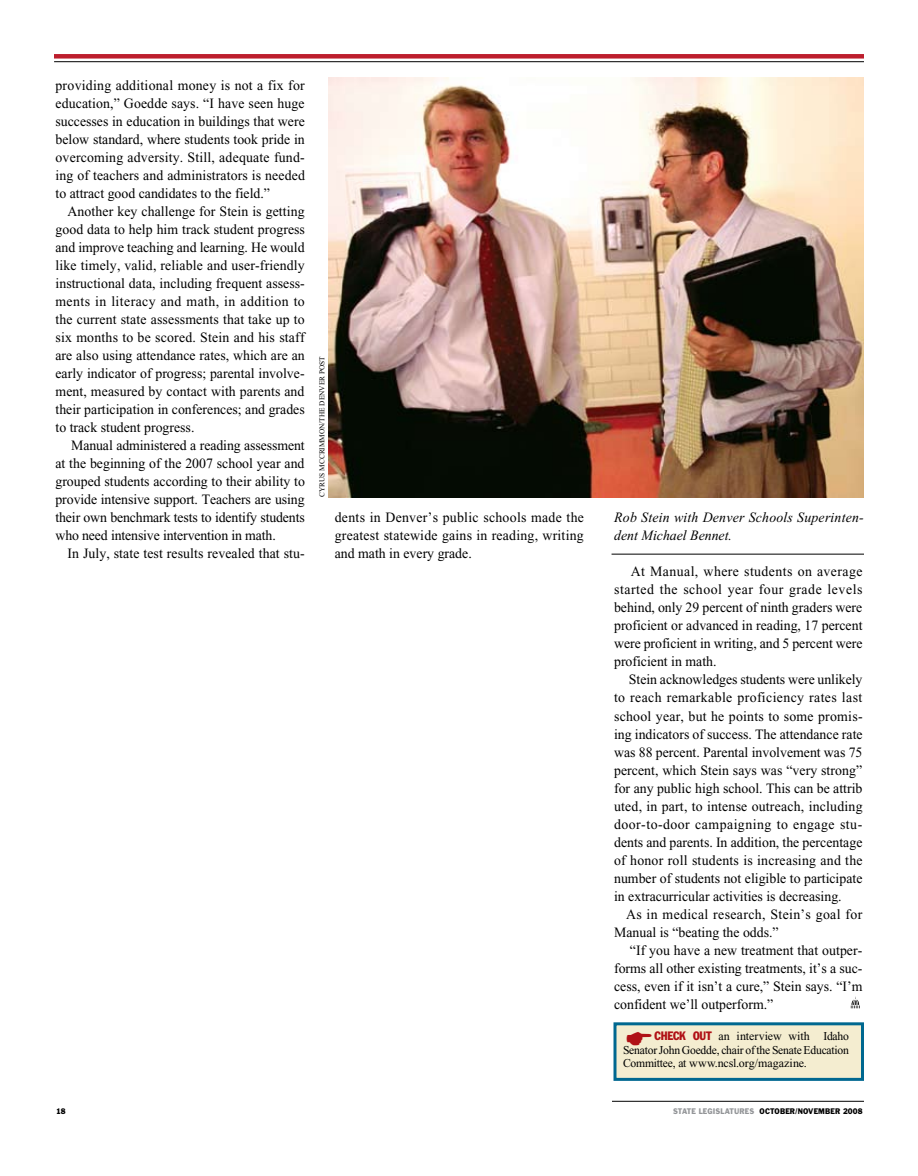
<style>
.page{position:relative;width:918px;height:1176px;background:#fff}
.page>*{position:absolute;margin:0;border:0;box-sizing:border-box;transform-origin:0 0}
.t1{font:14.25px/18px "Times New Roman";color:#000;text-align:justify}
.t2{font:14.25px/18px "Times New Roman";letter-spacing:.025em;color:#000}
.t3{font:italic 14.25px/18px "Times New Roman";letter-spacing:.015em;color:#000}
.t4{font:12px/13.5px "Times New Roman";letter-spacing:-.02em;color:#000;text-align:justify}
.t5{font:condensed 12px "Franklin Gothic";color:#b01116}
.t6{font:7.5px "Times New Roman";color:#000}
.t7{font:7.5px "Franklin Gothic";letter-spacing:.01em;color:#939598;scale:.9 1}
.t8{font:7.5px "Franklin Gothic";letter-spacing:.015em;color:#000;scale:.9 1}
.s1{color:#000}
</style>
<div class="page">
<hr style="left:54px;top:1100px;width:810px;height:1px;background:#000">
<hr style="left:54px;top:61px;width:810px;height:1px;background:#000">
<div style="left:54px;top:54px;width:810px;height:5px;background:#bd1e2d"></div>
<svg style="left:851px;top:996px;width:9px;height:12px"></svg>
<div style="left:614px;top:1021px;width:250px;height:59px;background:#f4edd0;border:3px solid #006890"></div>
<img style="left:328px;top:77px;width:536px;height:420px">
<hr style="left:612px;top:553px;width:252px;height:1px;background:#000">
<div style="left:54px;top:566px;width:558px;height:539px;background:#fff"></div>
<p class="t1" style="left:56px;top:76px;width:251px">providing additional money is not a fix for education,” Goedde says. “I have seen huge successes in education in buildings that were below standard, where students took pride in overcoming adversity. Still, adequate fund&shy;ing of teachers and administrators is needed to attract good candidates to the field.”</p>
<p class="t1" style="left:56px;top:202px;width:251px;text-indent:12px">Another key challenge for Stein is getting good data to help him track student progress and improve teaching and learning. He would like timely, valid, reliable and user-friendly instructional data, including frequent assess&shy;ments in literacy and math, in addition to the current state assessments that take up to six months to be scored. Stein and his staff are also using attendance rates, which are an early indicator of progress; parental involve&shy;ment, measured by contact with parents and their participation in conferences; and grades to track student progress.</p>
<p class="t1" style="left:56px;top:436px;width:251px;text-indent:16px">Manual administered a reading assessment at the beginning of the 2007 school year and grouped students according to their ability to provide intensive support. Teachers are using their own benchmark tests to identify students who need intensive intervention in math.</p>
<p class="t1" style="left:67px;top:544px;width:239px">In July, state test results revealed that stu-</p>
<p class="t6" style="left:318px;top:496px;width:142px;rotate:-90deg">CYRUS MCCRIMMON/THE DENVER POST</p>
<p class="t1" style="left:335px;top:508px;width:251px">dents in Denver’s public schools made the greatest statewide gains in reading, writing and math in every grade.</p>
<p class="t3" style="left:614px;top:508px;width:251px">Rob Stein with Denver Schools Superinten&shy;dent Michael Bennet.</p>
<p class="t1" style="left:614px;top:562px;width:250px;text-indent:17px">At Manual, where students on average started the school year four grade levels behind, only 29 percent of ninth graders were proficient or advanced in reading, 17 percent were proficient in writing, and 5 percent were proficient in math.</p>
<p class="t1" style="left:614px;top:670px;width:250px;text-indent:15px">Stein acknowledges students were unlikely to reach remarkable proficiency rates last school year, but he points to some promis&shy;ing indicators of success. The attendance rate was 88 percent. Parental involvement was 75 percent, which Stein says was “very strong” for any public high school. This can be attrib uted, in part, to intense outreach, including door-to-door campaigning to engage stu&shy;dents and parents. In addition, the percentage of honor roll students is increasing and the number of students not eligible to participate in extracurricular activities is decreasing.</p>
<p class="t2" style="left:614px;top:904px;width:250px;text-indent:12px">As in medical research, Stein’s goal for<br>Manual is “beating the odds.”</p>
<p class="t1" style="left:614px;top:940px;width:250px;text-indent:16px">“If you have a new treatment that outper&shy;forms all other existing treatments, it’s a suc&shy;cess, even if it isn’t a cure,” Stein says. “I’m confident we’ll outperform.”</p>
<p class="t5" style="left:655px;top:1028px;width:46px">CHECK OUT</p>
<p class="t4" style="left:623px;top:1029px;width:227px;text-indent:95px">an interview with Idaho Senator John Goedde, chair of the Senate Education Committee, at www.ncsl.org/magazine.</p>
<p class="t8" style="left:56px;top:1105px;width:12px">18</p>
<p class="t7" style="left:673px;top:1105px;width:103px">STATE LEG ISLATURES <span class="s1">OCT</span></p>
<p class="t8" style="left:775px;top:1105px;width:99px">OBER/NOVEMBER 2008</p>
</div>
